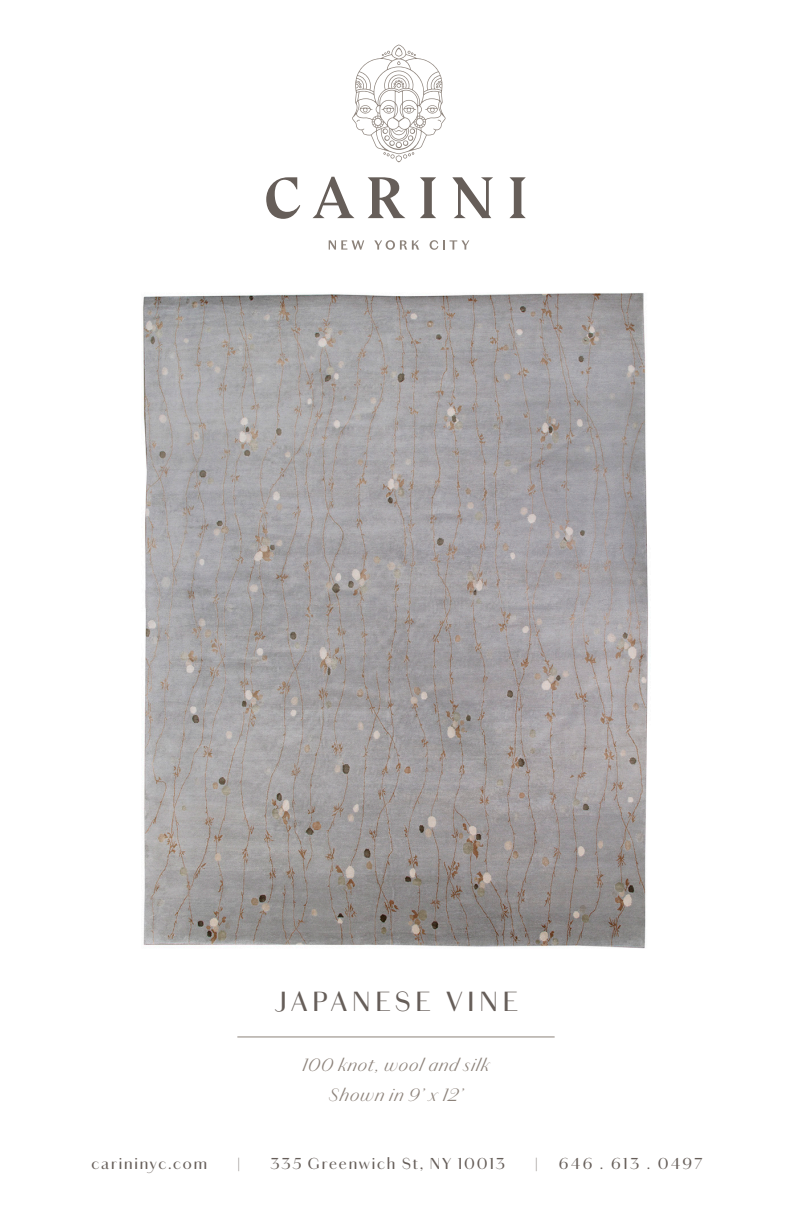
<style>
.page{position:relative;width:792px;height:1224px;background:#fff}
.page>*{position:absolute;margin:0;border:0;box-sizing:border-box;transform-origin:0 0}
.t1{font:28px "Chiswick Sans";letter-spacing:.165em;color:#665e59}
.t2{font:italic 300 18px "Chiswick Sans";letter-spacing:.06em;color:#8c827a}
.t3{font:16px "Chiswick Sans";letter-spacing:.115em;color:#665e59}
.t4{font:16px "Chiswick Sans";letter-spacing:.155em;color:#665e59}
</style>
<div class="page">
<hr style="left:237px;top:1037px;width:318px;height:1px;background:#8c827a">
<svg style="left:266px;top:177px;width:34px;height:42px"></svg>
<svg style="left:313px;top:177px;width:41px;height:41px"></svg>
<svg style="left:368px;top:177px;width:37px;height:41px"></svg>
<svg style="left:420px;top:177px;width:16px;height:41px"></svg>
<svg style="left:452px;top:177px;width:41px;height:41px"></svg>
<svg style="left:509px;top:177px;width:17px;height:41px"></svg>
<svg style="left:329px;top:240px;width:35px;height:10px"></svg>
<svg style="left:374px;top:240px;width:45px;height:10px"></svg>
<svg style="left:430px;top:240px;width:39px;height:10px"></svg>
<svg style="left:352px;top:45px;width:94px;height:117px"></svg>
<img style="left:142px;top:293px;width:507px;height:656px">
<p class="t1" style="left:275px;top:981px;width:245px">JAPANESE VINE</p>
<p class="t2" style="left:302px;top:1052px;width:188px">100 knot, wool and silk</p>
<p class="t2" style="left:329px;top:1082px;width:135px">Shown in 9’ x 12’</p>
<p class="t3" style="left:91px;top:1152px;width:117px">carininyc.com</p>
<p class="t3" style="left:237px;top:1152px;width:4px">|</p>
<p class="t3" style="left:270px;top:1152px;width:236px">335 Greenwich St, NY 10013</p>
<p class="t3" style="left:535px;top:1152px;width:4px">|</p>
<p class="t4" style="left:559px;top:1152px;width:145px">646 . 613 . 0497</p>
</div>
